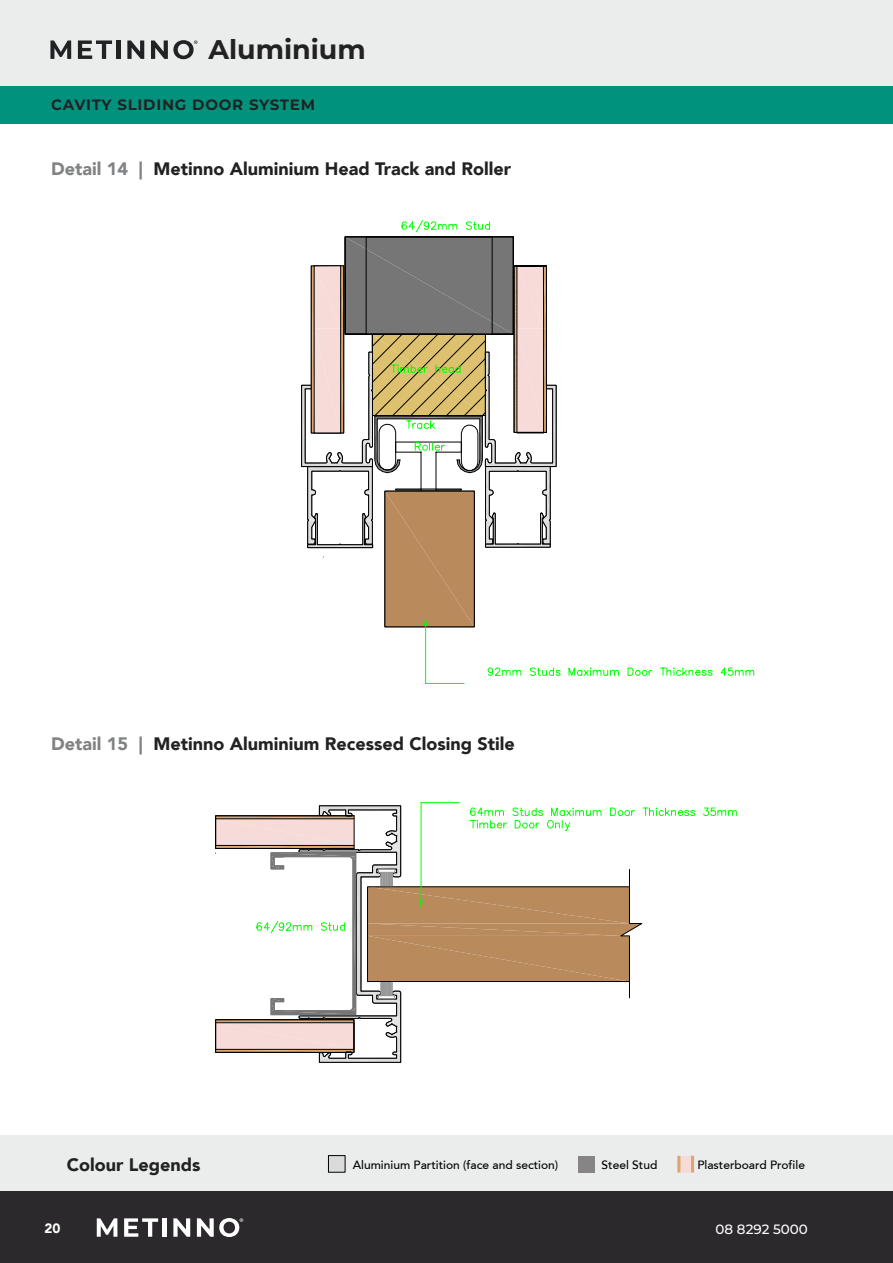
<style>
.page{position:relative;width:893px;height:1263px;background:#fff}
.page>*{position:absolute;margin:0;border:0;box-sizing:border-box;transform-origin:0 0}
.t1{font:700 27px "Montserrat";color:#222223}
.t2{font:900 18px "Avenir 95";color:#222223}
.t3{font:700 15px "Montserrat";letter-spacing:.05em;color:#222223}
.t4{font:500 13.5px "Montserrat";color:#fff}
.t5{font:900 13.5px "Avenir 95";color:#fff}
.t6{font:500 12px "Avenir 65";color:#000}
.s1{color:#808284}
</style>
<div class="page">
<div style="left:0;top:84px;width:893px;height:40px;background:#00927c"></div>
<div style="left:0;top:0;width:893px;height:85px;background:#ebecec"></div>
<svg style="left:50px;top:40px;width:21px;height:19px"></svg>
<svg style="left:78px;top:40px;width:34px;height:19px"></svg>
<div style="left:116px;top:40px;width:5px;height:19px;background:#212223"></div>
<svg style="left:127px;top:40px;width:17px;height:19px"></svg>
<svg style="left:151px;top:40px;width:46px;height:19px"></svg>
<div style="left:0;top:1190px;width:893px;height:73px;background:#2c292c"></div>
<svg style="left:97px;top:1218px;width:20px;height:19px"></svg>
<svg style="left:124px;top:1218px;width:34px;height:19px"></svg>
<hr style="left:163px;top:1218px;width:4px;height:19px;background:#fff">
<svg style="left:173px;top:1218px;width:17px;height:19px"></svg>
<svg style="left:197px;top:1218px;width:46px;height:19px"></svg>
<div style="left:0;top:1135px;width:893px;height:56px;background:#ebecec"></div>
<div style="left:328px;top:1155px;width:17px;height:17px;background:#dbdbdb"></div>
<div style="left:328px;top:1155px;width:17px;height:17px;border:1px solid #000"></div>
<div style="left:578px;top:1156px;width:17px;height:16px;background:#868484"></div>
<div style="left:677px;top:1156px;width:17px;height:16px;background:#f6dbd7"></div>
<hr style="left:677px;top:1156px;width:3px;height:16px;background:#dda56f">
<hr style="left:691px;top:1156px;width:3px;height:16px;background:#dda56f">
<svg style="left:703px;top:807px;width:34px;height:9px"></svg>
<svg style="left:216px;top:802px;width:479px;height:260px"></svg>
<svg style="left:301px;top:220px;width:453px;height:464px"></svg>
<h1 class="t1" style="left:208px;top:38px;width:159px">Aluminium</h1>
<p class="t3" style="left:51px;top:96px;width:265px">CAVITY SLIDING DOOR SYSTEM</p>
<p class="t2" style="left:51px;top:161px;width:461px"><span class="s1">Detail 14 |</span> Metinno Aluminium Head Track and Roller</p>
<p class="t2" style="left:51px;top:736px;width:465px"><span class="s1">Detail 15 |</span> Metinno Aluminium Recessed Closing Stile</p>
<p class="t2" style="left:67px;top:1157px;width:135px">Colour Legends</p>
<p class="t6" style="left:353px;top:1160px;width:207px">Aluminium Partition (face and section)</p>
<p class="t6" style="left:602px;top:1160px;width:57px">Steel Stud</p>
<p class="t6" style="left:697px;top:1160px;width:109px">Plasterboard Profile</p>
<p class="t5" style="left:44px;top:1222px;width:17px">20</p>
<p class="t4" style="left:716px;top:1224px;width:94px">08 8292 5000</p>
</div>
